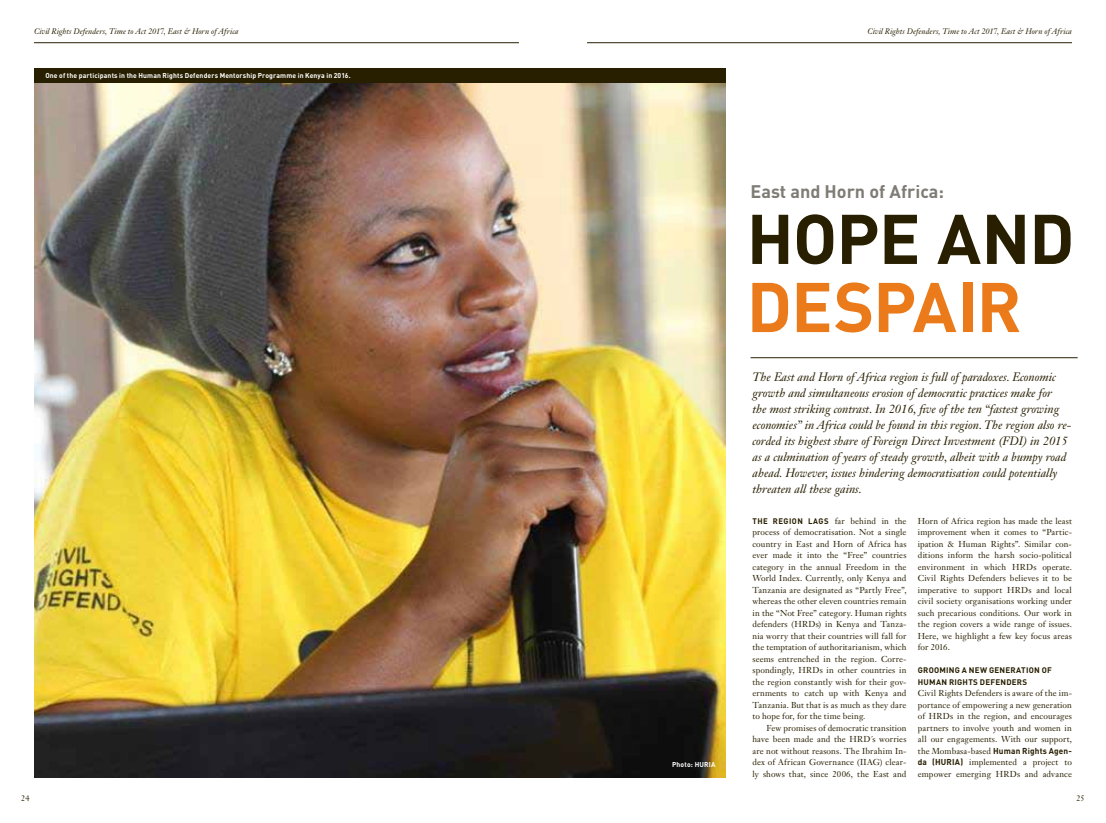
<style>
.page{position:relative;width:1106px;height:823px;background:#fff}
.page>*{position:absolute;margin:0;border:0;box-sizing:border-box;transform-origin:0 0}
.t1{font:700 69px "DINOT";letter-spacing:-.015em;color:#281f00}
.t2{font:700 69px "DINOT";letter-spacing:-.02em;color:#eb7b1a}
.t3{font:700 18px "DINOT";color:#7e7c75}
.t4{font:italic 12px/16px "Janson Text LT Std";color:#281f00}
.t5{font:8.5px/11.5px "Janson Text LT Std";letter-spacing:.01em;color:#281f00;text-align:justify}
.t6{font:italic 8px "Janson Text LT Std";letter-spacing:.005em;color:#281f00}
.t7{font:700 8px/11.5px "DINOT";letter-spacing:.025em;color:#281f00}
.t8{font:8px "Janson Text LT Std";color:#281f00}
.t9{font:700 7px "DINOT";letter-spacing:.02em;color:#fff}
.s1{font-family:"DINOT";font-weight:700;font-size:8px}
.s2{font-family:"DINOT";font-weight:700}
</style>
<div class="page">
<hr style="left:750px;top:357px;width:327px;height:1px;background:#281f00">
<img style="left:34px;top:82px;width:692px;height:695px">
<div style="left:34px;top:68px;width:692px;height:14px;background:#281f00"></div>
<hr style="left:34px;top:42px;width:485px;height:1px;background:#281f00">
<hr style="left:587px;top:42px;width:484px;height:1px;background:#281f00">
<p class="t6" style="left:34px;top:27px;width:206px">Civil Rights Defenders, Time to Act 2017, East &amp; Horn of Africa</p>
<p class="t6" style="left:867px;top:27px;width:206px">Civil Rights Defenders, Time to Act 2017, East &amp; Horn of Africa</p>
<p class="t9" style="left:45px;top:71px;width:307px">One of the participants in the Human Rights Defenders Mentorship Programme in Kenya in 2016.</p>
<p class="t9" style="left:672px;top:759px;width:45px">Photo: HURIA</p>
<h2 class="t3" style="left:750px;top:180px;width:195px">East and Horn of Africa:</h2>
<h1 class="t1" style="left:746px;top:194px;width:329px">HOPE AND</h1>
<h1 class="t2" style="left:746px;top:262px;width:276px">DESPAIR</h1>
<p class="t4" style="left:752px;top:368px;width:320px">The East and Horn of Africa region is full of paradoxes. Economic growth and simultaneous erosion of democratic practices make for<br>the most striking contrast. In 2016, five of the ten “fastest growing economies” in Africa could be found in this region. The region also re&shy;corded its highest share of Foreign Direct Investment (FDI) in 2015 as a culmination of years of steady growth, albeit with a bumpy road ahead. However, issues hindering democratisation could potentially threaten all these gains.</p>
<p class="t5" style="left:752px;top:514px;width:156px"><span class="s1">THE REGION LAGS</span> far behind in the process of democratisation. Not a single country in East and Horn of Africa has ever made it into the “Free” countries category in the annual Freedom in the World Index. Currently, only Kenya and Tanzania are designated as “Partly Free”, whereas the other eleven countries remain in the “Not Free” category. Human rights defenders (HRDs) in Kenya and Tanza&shy;nia worry that their countries will fall for the temptation of authoritarianism, which seems entrenched in the region. Corre&shy;spondingly, HRDs in other countries in the region constantly wish for their gov&shy;ernments to catch up with Kenya and Tanzania. But that is as much as they dare to hope for, for the time being.</p>
<p class="t5" style="left:752px;top:721px;width:156px;text-indent:14px">Few promises of democratic transition have been made and the HRD´s worries are not without reasons. The Ibrahim In&shy;dex of African Governance (IIAG) clear&shy;ly shows that, since 2006, the East and</p>
<p class="t5" style="left:917px;top:514px;width:156px">Horn of Africa region has made the least improvement when it comes to “Partic&shy;ipation &amp; Human Rights”. Similar con&shy;ditions inform the harsh socio-political environment in which HRDs operate.<br>Civil Rights Defenders believes it to be imperative to support HRDs and local civil society organisations working under such precarious conditions. Our work in the region covers a wide range of issues.<br>Here, we highlight a few key focus areas for 2016.</p>
<p class="t7" style="left:918px;top:664px;width:135px">GROOMING A NEW GENERATION OF<br>HUMAN RIGHTS DEFENDERS</p>
<p class="t5" style="left:917px;top:687px;width:156px">Civil Rights Defenders is aware of the im&shy;portance of empowering a new generation of HRDs in the region, and encourages partners to involve youth and women in all our engagements. With our support, the Mombasa-based <span class="s2">Human Rights Agen&shy;da (HURIA)</span> implemented a project to empower emerging HRDs and advance</p>
<p class="t8" style="left:21px;top:792px;width:10px">24</p>
<p class="t8" style="left:1076px;top:792px;width:10px">25</p>
</div>
